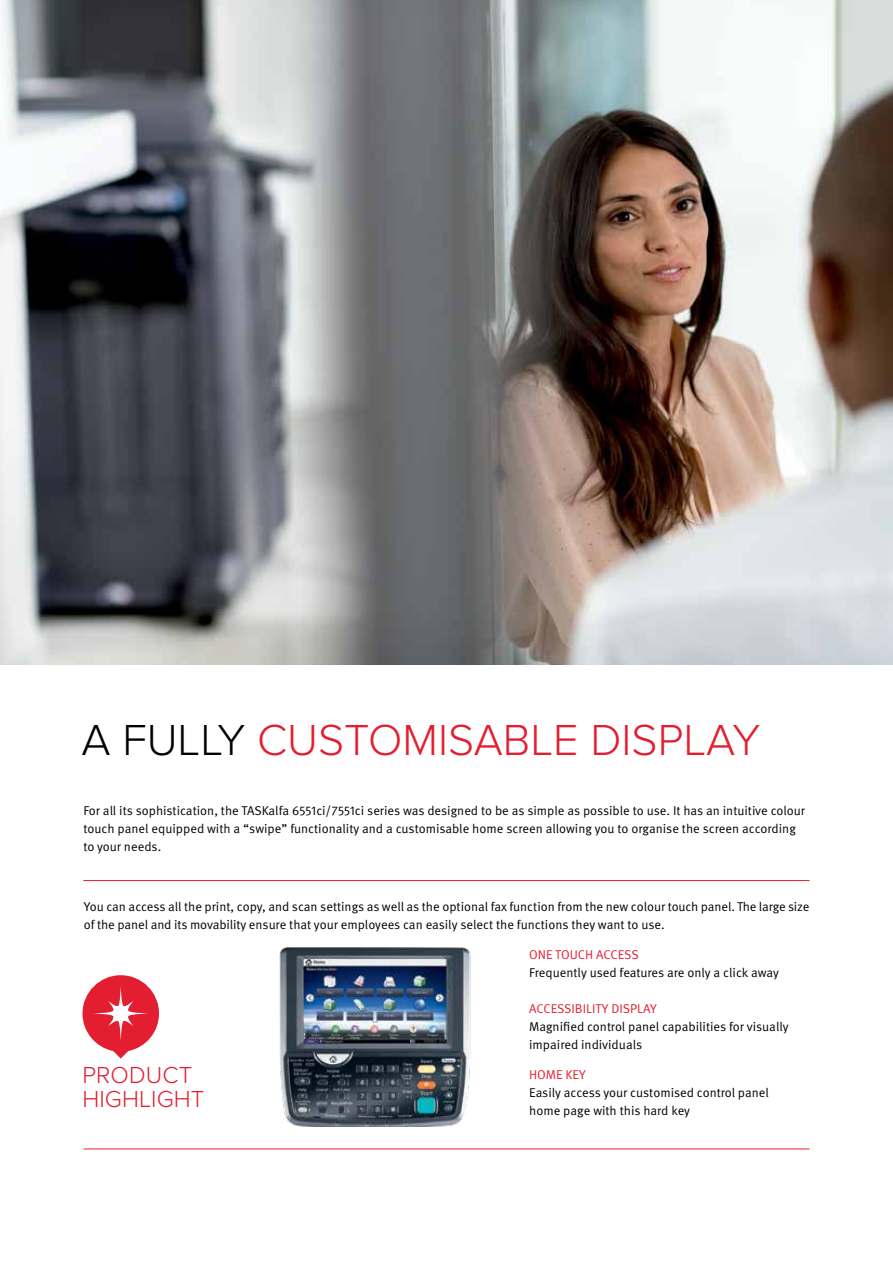
<style>
.page{position:relative;width:893px;height:1263px;background:#fff}
.page>*{position:absolute;margin:0;border:0;box-sizing:border-box;transform-origin:0 0}
.t1{font:300 45px "Proxima Nova";color:#e31e30}
.t2{font:300 24px/24px "Proxima Nova";letter-spacing:.005em;color:#e31e30}
.t3{font:12.75px/18px "Meta Pro Norm";color:#000}
.t4{font:12.75px "Meta Pro Norm";color:#e31e30}
.s1{color:#000}
</style>
<div class="page">
<img style="left:0;top:0;width:893px;height:665px">
<img style="left:280px;top:947px;width:191px;height:180px">
<svg style="left:82px;top:975px;width:77px;height:83px"></svg>
<hr style="left:83px;top:1148px;width:727px;height:1px;background:#e31e30">
<hr style="left:83px;top:880px;width:727px;height:1px;background:#e31e30">
<h1 class="t1" style="left:82px;top:714px;width:680px"><span class="s1">A FULLY</span> CUSTOMISABLE DISPLAY</h1>
<p class="t3" style="left:83px;top:800px;width:723px">For all its sophistication, the TASKalfa 6551ci/7551ci series was designed to be as simple as possible to use. It has an intuitive colour touch panel equipped with a “swipe” functionality and a customisable home screen allowing you to organise the screen according to your needs.</p>
<p class="t3" style="left:84px;top:896px;width:727px">You can access all the print, copy, and scan settings as well as the optional fax function from the new colour touch panel. The large size of the panel and its movability ensure that your employees can easily select the functions they want to use.</p>
<h2 class="t2" style="left:82px;top:1064px;width:124px">PRODUCT<br>HIGHLIGHT</h2>
<p class="t4" style="left:529px;top:945px;width:111px">ONE TOUCH ACCESS</p>
<p class="t3" style="left:529px;top:962px;width:251px">Frequently used features are only a click away</p>
<p class="t4" style="left:529px;top:999px;width:129px">ACCESSIBILITY DISPLAY</p>
<p class="t3" style="left:529px;top:1016px;width:261px">Magnified control panel capabilities for visually impaired individuals</p>
<p class="t4" style="left:529px;top:1065px;width:58px">HOME KEY</p>
<p class="t3" style="left:529px;top:1082px;width:241px">Easily access your customised control panel home page with this hard key</p>
</div>
